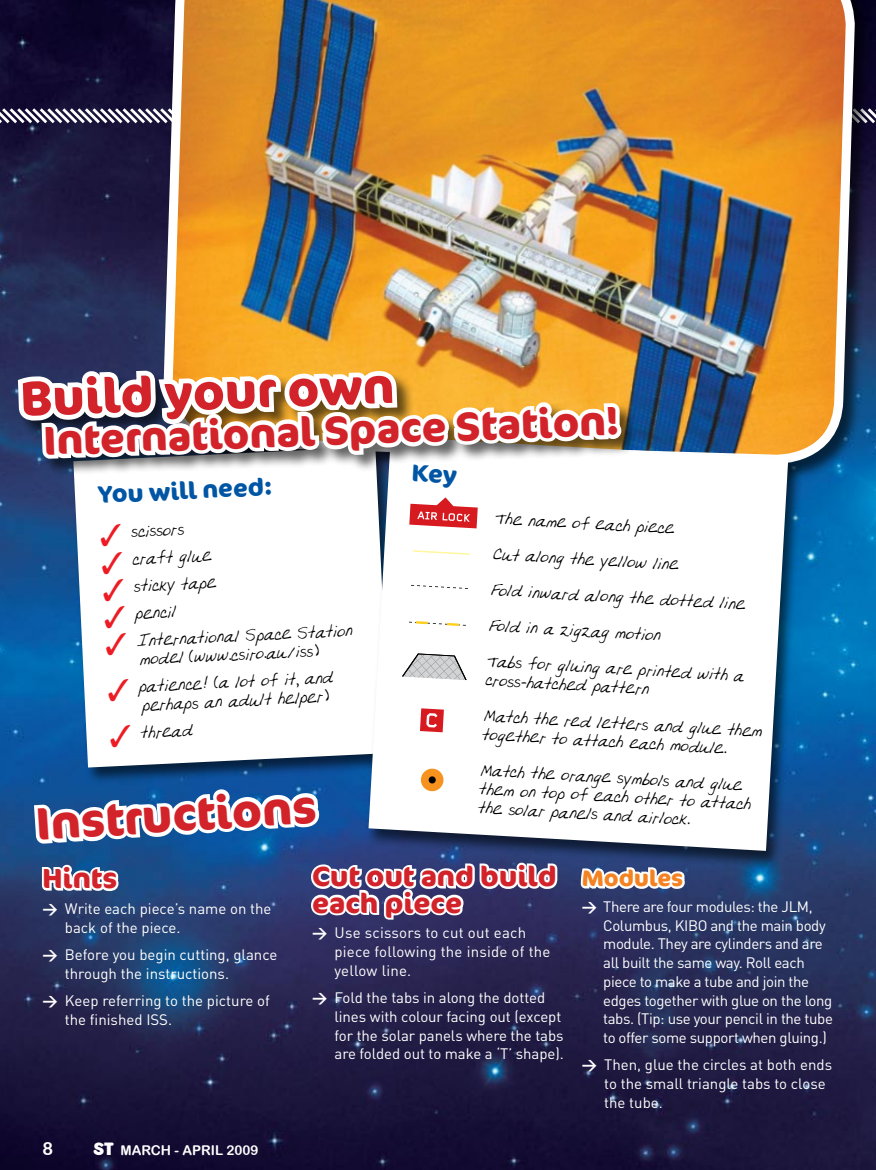
<style>
.page{position:relative;width:876px;height:1170px;background:#fff}
.page>*{position:absolute;margin:0;border:0;box-sizing:border-box;transform-origin:0 0}
.t1{font:700 48.45px "Cocon";color:#d2232a}
.t2{font:700 45.6px "Cocon";color:#d2232a}
.t3{font:700 40.5px "Cocon";color:#d2232a}
.t4{font:700 27.6px/26.4px "Cocon";color:#d2232a}
.t5{font:700 24px "Cocon";color:#0055a4}
.t6{font:700 22.5px "Cocon";color:#f58220}
.t7{font:18px "Arial Rounded MT Bold";color:#fff}
.t8{font:15px/18.8px "Olga";color:#000}
.t9{font:15px/18.8px "DIN";letter-spacing:-.005em;color:#fff}
.t10{font:15px/18.8px "DIN";letter-spacing:-.025em;color:#fff}
.t11{font:15px/18.8px "DIN";letter-spacing:.015em;color:#fff}
.t12{font:13.5px "Arial Rounded MT Bold";color:#fff}
.s1{color:#ed1c24}
.s2{font-weight:700}
.s3{font-family:"Keedy Sans";font-weight:700;font-size:18px}
</style>
<div class="page">
<img style="left:0;top:1060px;width:876px;height:109px">
<img style="left:0;top:0;width:876px;height:1060px">
<h1 class="t1" style="left:19px;top:370px;width:379px;rotate:-2deg">Build your own</h1>
<h3 class="t3" style="left:42px;top:416px;width:577px;rotate:-2deg">International Space Station!</h3>
<h3 class="t5" style="left:97px;top:480px;width:176px;rotate:-3deg">You will need:</h3>
<p class="t8" style="left:99px;top:525px;width:86px;rotate:-3deg"><span class="s1">✓</span> scissors</p>
<p class="t8" style="left:100px;top:552px;width:112px;rotate:-3deg"><span class="s1">✓</span> craft glue</p>
<p class="t8" style="left:102px;top:579px;width:115px;rotate:-3deg"><span class="s1">✓</span> sticky tape</p>
<p class="t8" style="left:103px;top:607px;width:74px;rotate:-3deg"><span class="s1">✓</span> pencil</p>
<p class="t8" style="left:104px;top:634px;width:249px;text-align:center;rotate:-3deg"><span class="s1">✓</span> International Space Station model (www.csiro.au/iss)</p>
<p class="t8" style="left:140px;top:678px;width:194px;text-indent:-34px;rotate:-3deg"><span class="s1">✓</span> patience! (a lot of it, and perhaps an adult helper)</p>
<p class="t8" style="left:109px;top:726px;width:85px;rotate:-3deg"><span class="s1">✓</span> thread</p>
<h2 class="t2" style="left:34px;top:797px;width:283px;rotate:-4deg">Instructions</h2>
<p class="t8" style="left:495px;top:510px;width:182px;rotate:3deg">The name of each piece</p>
<p class="t8" style="left:493px;top:546px;width:188px;rotate:3deg">Cut along the yellow line</p>
<p class="t8" style="left:491px;top:582px;width:257px;rotate:3deg">Fold inward along the dotted line</p>
<p class="t8" style="left:489px;top:617px;width:174px;rotate:3deg">Fold in a zigzag motion</p>
<p class="t8" style="left:487px;top:653px;width:260px;rotate:3deg">Tabs for gluing are printed with a cross-hatched pattern</p>
<p class="t8" style="left:484px;top:708px;width:281px;rotate:3deg">Match the red letters and glue them together to attach each module.</p>
<p class="t8" style="left:480px;top:762px;width:274px;rotate:3deg">Match the orange symbols and glue them on top of each other to attach the solar panels and airlock.</p>
<h3 class="t4" style="left:43px;top:866px;width:76px">Hints</h3>
<p class="t9" style="left:65px;top:898px;width:208px;text-indent:-22px"><span class="s2">&gt;</span> Write each piece’s name on the back of the piece.</p>
<p class="t9" style="left:65px;top:944px;width:214px;text-indent:-22px"><span class="s2">&gt;</span> Before you begin cutting, glance through the instructions.</p>
<p class="t9" style="left:65px;top:990px;width:206px;text-indent:-22px"><span class="s2">&gt;</span> Keep referring to the picture of the finished ISS.</p>
<p class="t7" style="left:43px;top:1137px;width:12px">8</p>
<p class="t12" style="left:94px;top:1142px;width:167px"><span class="s3">ST</span> MARCH - APRIL 2009</p>
<h3 class="t4" style="left:312px;top:863px;width:246px">Cut out and build each piece</h3>
<p class="t11" style="left:335px;top:923px;width:217px;text-indent:-22px"><span class="s2">&gt;</span> Use scissors to cut out each piece following the inside of the yellow line.</p>
<p class="t9" style="left:335px;top:987px;width:231px;text-indent:-22px"><span class="s2">&gt;</span> Fold the tabs in along the dotted lines with colour facing out (except for the solar panels where the tabs are folded out to make a ‘T’ shape).</p>
<h3 class="t6" style="left:582px;top:864px;width:103px">Modules</h3>
<p class="t10" style="left:603px;top:896px;width:231px;text-indent:-21px"><span class="s2">&gt;</span> There are four modules: the JLM, Columbus, KIBO and the main body module. They are cylinders and are all built the same way. Roll each piece to make a tube and join the edges together with glue on the long tabs. (Tip: use your pencil in the tube to offer some support when gluing.)</p>
<p class="t9" style="left:604px;top:1055px;width:229px;text-indent:-22px"><span class="s2">&gt;</span> Then, glue the circles at both ends to the small triangle tabs to close the tube.</p>
</div>
